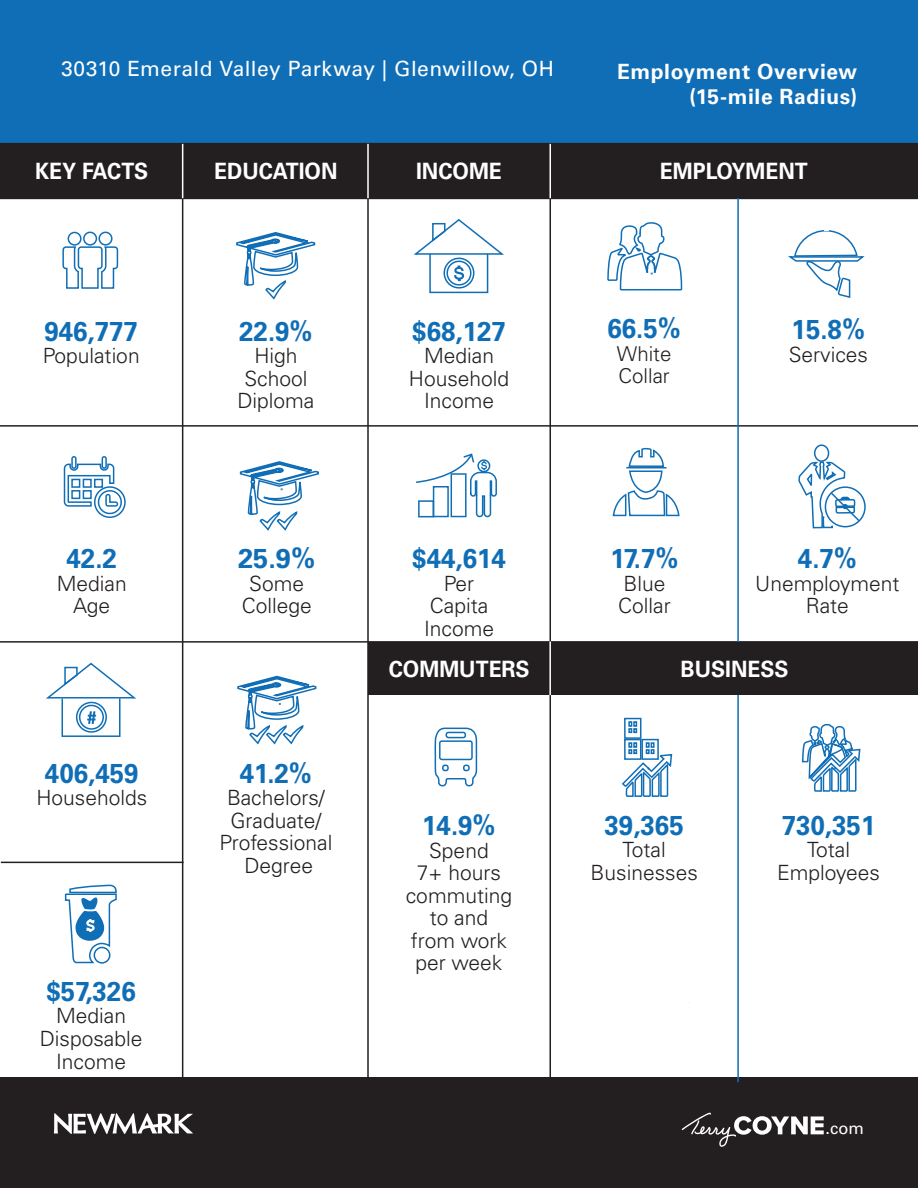
<style>
.page{position:relative;width:918px;height:1188px;background:#fff}
.page>*{position:absolute;margin:0;border:0;box-sizing:border-box;transform-origin:0 0}
.t1{font:700 27.3px "Univers LT Pro 65";color:#106eb6;scale:.95 1}
.t2{font:700 27.3px "Univers LT Pro 65";color:#106eb6}
.t3{font:700 22.5px "Univers LT Pro 65";color:#fff;scale:.94 1}
.t4{font:300 21px "Univers LT Pro 45";color:#231f20}
.t5{font:21px "Univers LT Pro 55 Roman";letter-spacing:.02em;color:#fff}
.t6{font:700 21px "Univers LT Pro 65";letter-spacing:.03em;color:#fff}
.t7{font:300 20.4px "Univers LT Pro 45";color:#231f20}
.t8{font:16.5px "Univers";color:#fff}
</style>
<div class="page">
<div style="left:0;top:0;width:918px;height:144px;background:#106eb6"></div>
<svg style="left:413px;top:219px;width:91px;height:36px"></svg>
<div style="left:429px;top:253px;width:59px;height:40px;border:2px solid #106eb6"></div>
<div style="left:444px;top:258px;width:30px;height:31px;border:2px solid #106eb6;border-radius:50%"></div>
<div style="left:446px;top:261px;width:26px;height:25px;border:2px solid #106eb6;border-radius:50%"></div>
<svg style="left:454px;top:266px;width:10px;height:15px"></svg>
<svg style="left:416px;top:453px;width:81px;height:65px"></svg>
<div style="left:433px;top:486px;width:16px;height:31px;border:2px solid #106eb6"></div>
<div style="left:418px;top:500px;width:16px;height:17px;border:2px solid #106eb6"></div>
<div style="left:451px;top:473px;width:16px;height:44px;border:2px solid #106eb6"></div>
<div style="left:83px;top:232px;width:14px;height:14px;border:2px solid #106eb6;border-radius:50%"></div>
<div style="left:98px;top:232px;width:15px;height:14px;border:2px solid #106eb6;border-radius:50%"></div>
<svg style="left:62px;top:246px;width:57px;height:43px"></svg>
<div style="left:68px;top:232px;width:14px;height:14px;border:2px solid #106eb6;border-radius:50%"></div>
<svg style="left:63px;top:456px;width:63px;height:62px"></svg>
<svg style="left:46px;top:662px;width:90px;height:37px"></svg>
<div style="left:62px;top:698px;width:59px;height:39px;border:2px solid #106eb6"></div>
<div style="left:76px;top:702px;width:31px;height:31px;border:2px solid #106eb6;border-radius:50%"></div>
<div style="left:79px;top:705px;width:25px;height:25px;border:2px solid #106eb6;border-radius:50%"></div>
<svg style="left:87px;top:711px;width:9px;height:13px"></svg>
<svg style="left:64px;top:885px;width:53px;height:79px"></svg>
<svg style="left:612px;top:448px;width:68px;height:69px"></svg>
<svg style="left:607px;top:222px;width:76px;height:69px"></svg>
<svg style="left:788px;top:230px;width:77px;height:68px"></svg>
<div style="left:825px;top:486px;width:41px;height:41px;border:2px solid #106eb6;border-radius:50%"></div>
<svg style="left:798px;top:444px;width:63px;height:85px"></svg>
<svg style="left:434px;top:727px;width:44px;height:60px"></svg>
<svg style="left:801px;top:723px;width:60px;height:69px"></svg>
<svg style="left:621px;top:717px;width:52px;height:80px"></svg>
<svg style="left:236px;top:232px;width:80px;height:68px"></svg>
<svg style="left:239px;top:461px;width:80px;height:70px"></svg>
<svg style="left:237px;top:675px;width:80px;height:70px"></svg>
<div style="left:0;top:1078px;width:918px;height:110px;background:#231f20"></div>
<svg style="left:54px;top:1113px;width:139px;height:21px"></svg>
<svg style="left:682px;top:1112px;width:142px;height:35px"></svg>
<div style="left:0;top:143px;width:918px;height:56px;background:#231f20"></div>
<hr style="left:182px;top:144px;width:1px;height:54px;background:#fff">
<hr style="left:367px;top:144px;width:2px;height:54px;background:#fff">
<hr style="left:550px;top:144px;width:1px;height:54px;background:#fff">
<hr style="left:0;top:641px;width:918px;height:2px;background:#231f20">
<hr style="left:0;top:425px;width:918px;height:2px;background:#231f20">
<hr style="left:1px;top:862px;width:183px;height:1px;background:#231f20">
<hr style="left:182px;top:198px;width:1px;height:880px;background:#231f20">
<hr style="left:367px;top:198px;width:2px;height:880px;background:#231f20">
<hr style="left:550px;top:198px;width:1px;height:884px;background:#231f20">
<hr style="left:737px;top:198px;width:2px;height:884px;background:#106eb6">
<div style="left:368px;top:642px;width:550px;height:53px;background:#231f20"></div>
<hr style="left:549px;top:641px;width:2px;height:54px;background:#fff">
<p class="t5" style="left:61px;top:54px;width:494px">30310 Emerald Valley Parkway | Glenwillow, OH</p>
<p class="t6" style="left:617px;top:57px;width:242px">Employment Overview</p>
<p class="t6" style="left:690px;top:82px;width:169px">(15-mile Radius)</p>
<p class="t3" style="left:35px;top:155px;width:122px">KEY FACTS</p>
<p class="t3" style="left:214px;top:155px;width:133px">EDUCATION</p>
<p class="t3" style="left:416px;top:155px;width:93px">INCOME</p>
<p class="t3" style="left:660px;top:155px;width:159px">EMPLOYMENT</p>
<p class="t1" style="left:44px;top:312px;width:100px">946,777</p>
<p class="t4" style="left:43px;top:342px;width:98px">Population</p>
<p class="t1" style="left:67px;top:539px;width:55px">42.2</p>
<p class="t4" style="left:57px;top:569px;width:72px">Median</p>
<p class="t4" style="left:73px;top:592px;width:38px">Age</p>
<p class="t1" style="left:45px;top:754px;width:100px">406,459</p>
<p class="t4" style="left:36px;top:784px;width:112px">Households</p>
<p class="t1" style="left:47px;top:972px;width:95px">$57,326</p>
<p class="t4" style="left:56px;top:1002px;width:72px">Median</p>
<p class="t4" style="left:40px;top:1025px;width:104px">Disposable</p>
<p class="t4" style="left:56px;top:1048px;width:72px">Income</p>
<p class="t1" style="left:239px;top:312px;width:79px">22.9%</p>
<p class="t4" style="left:254px;top:342px;width:45px">High</p>
<p class="t4" style="left:244px;top:364px;width:65px">School</p>
<p class="t4" style="left:237px;top:387px;width:79px">Diploma</p>
<p class="t2" style="left:238px;top:539px;width:79px">25.9%</p>
<p class="t4" style="left:249px;top:569px;width:56px">Some</p>
<p class="t4" style="left:242px;top:592px;width:72px">College</p>
<p class="t1" style="left:240px;top:754px;width:77px">41.2%</p>
<p class="t4" style="left:227px;top:784px;width:99px">Bachelors/</p>
<p class="t4" style="left:230px;top:806px;width:93px">Graduate/</p>
<p class="t4" style="left:219px;top:829px;width:115px">Professional</p>
<p class="t4" style="left:244px;top:851px;width:70px">Degree</p>
<p class="t1" style="left:412px;top:312px;width:100px">$68,127</p>
<p class="t4" style="left:424px;top:342px;width:72px">Median</p>
<p class="t4" style="left:409px;top:364px;width:102px">Household</p>
<p class="t4" style="left:424px;top:387px;width:72px">Income</p>
<p class="t1" style="left:412px;top:539px;width:100px">$44,614</p>
<p class="t4" style="left:444px;top:569px;width:32px">Per</p>
<p class="t4" style="left:430px;top:592px;width:60px">Capita</p>
<p class="t4" style="left:424px;top:614px;width:72px">Income</p>
<p class="t1" style="left:607px;top:309px;width:79px">66.5%</p>
<p class="t7" style="left:617px;top:340px;width:56px">White</p>
<p class="t7" style="left:619px;top:363px;width:53px">Collar</p>
<p class="t1" style="left:610px;top:539px;width:73px">17.7%</p>
<p class="t4" style="left:623px;top:569px;width:44px">Blue</p>
<p class="t4" style="left:618px;top:592px;width:54px">Collar</p>
<p class="t1" style="left:792px;top:310px;width:79px">15.8%</p>
<p class="t4" style="left:789px;top:341px;width:81px">Services</p>
<p class="t1" style="left:798px;top:539px;width:64px">4.7%</p>
<p class="t4" style="left:755px;top:570px;width:146px">Unemployment</p>
<p class="t4" style="left:806px;top:592px;width:44px">Rate</p>
<p class="t3" style="left:389px;top:653px;width:151px">COMMUTERS</p>
<p class="t3" style="left:681px;top:653px;width:117px">BUSINESS</p>
<p class="t1" style="left:422px;top:806px;width:79px">14.9%</p>
<p class="t4" style="left:429px;top:836px;width:61px">Spend</p>
<p class="t4" style="left:417px;top:859px;width:85px">7+ hours</p>
<p class="t4" style="left:406px;top:881px;width:108px">commuting</p>
<p class="t4" style="left:430px;top:904px;width:60px">to and</p>
<p class="t4" style="left:411px;top:926px;width:98px">from work</p>
<p class="t4" style="left:415px;top:949px;width:89px">per week</p>
<p class="t1" style="left:605px;top:806px;width:85px">39,365</p>
<p class="t4" style="left:623px;top:836px;width:45px">Total</p>
<p class="t4" style="left:591px;top:858px;width:109px">Businesses</p>
<p class="t1" style="left:782px;top:806px;width:100px">730,351</p>
<p class="t4" style="left:807px;top:836px;width:45px">Total</p>
<p class="t4" style="left:777px;top:858px;width:105px">Employees</p>
<p class="t8" style="left:826px;top:1119px;width:40px">.com</p>
</div>
